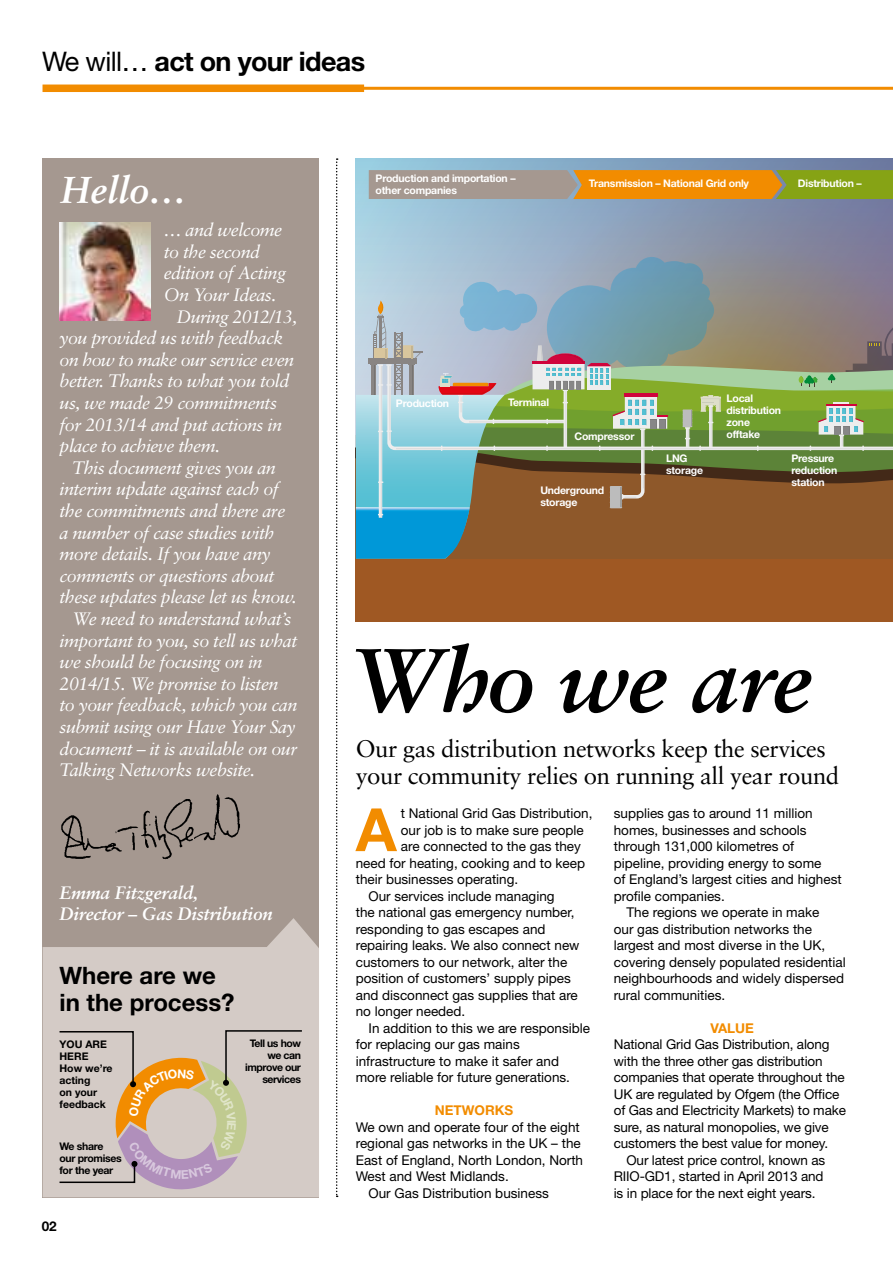
<style>
.page{position:relative;width:893px;height:1263px;background:#fff}
.page>*{position:absolute;margin:0;border:0;box-sizing:border-box;transform-origin:0 0}
.t1{font:italic 700 90px "Sabon";letter-spacing:-.01em;color:#000}
.t2{font:700 59.7px "Helvetica Neue";color:#f28c00}
.t3{font:italic 700 37.5px "Sabon";color:#fff}
.t4{font:700 27px "Helvetica Neue";letter-spacing:-.025em;color:#000}
.t5{font:24px/27px "Sabon";letter-spacing:-.02em;color:#000}
.t6{font:700 24px/27px "Helvetica Neue";color:#000}
.t7{font:italic 18px "Sabon";letter-spacing:-.03em;color:#fff}
.t8{font:italic 700 18px/21.6px "Sabon";letter-spacing:-.01em;color:#fff}
.t9{font:13.5px "Helvetica Neue";color:#000}
.t10{font:700 13.5px "Helvetica Neue";color:#f28c00}
.t11{font:700 13.5px "Helvetica Neue";color:#000}
.t12{font:700 10.5px/12px "Helvetica Neue";letter-spacing:-.02em;color:#fff}
.t13{font:700 10.5px/12px "Helvetica Neue";letter-spacing:-.03em;color:#000;text-align:right}
.t14{font:700 10.5px/12px "Helvetica Neue";color:#000}
.s1{font-weight:400}
</style>
<div class="page">
<div style="left:43px;top:158px;width:276px;height:1039px;background:#a59890"></div>
<svg style="left:43px;top:918px;width:276px;height:279px;fill:#d4cbc6"></svg>
<div style="left:43px;top:85px;width:321px;height:7px;background:#f28c00"></div>
<hr style="left:181px;top:87px;width:712px;height:3px;background:#f28c00">
<img style="left:60px;top:223px;width:91px;height:97px">
<div style="left:356px;top:158px;width:537px;height:463px;background:#9f5823"></div>
<svg style="left:356px;top:158px;width:537px;height:99px;background:#8da4bd"></svg>
<svg style="left:356px;top:257px;width:537px;height:302px;background:#88937e"></svg>
<svg style="left:336px;top:158px;width:2px;height:1039px"></svg>
<img style="left:61px;top:794px;width:179px;height:66px">
<svg style="left:369px;top:170px;width:524px;height:29px;background:#ba9540"></svg>
<svg style="left:58px;top:1029px;width:245px;height:161px;background:#cebdaf"></svg>
<h3 class="t4" style="left:42px;top:45px;width:325px"><span class="s1">We will…</span> act on your ideas</h3>
<h3 class="t3" style="left:61px;top:167px;width:128px">Hello…</h3>
<p class="t12" style="left:376px;top:172px;width:141px">Production and importation – other companies</p>
<p class="t12" style="left:589px;top:177px;width:162px">Transmission – National Grid only</p>
<p class="t12" style="left:798px;top:177px;width:65px">Distribution –</p>
<h3 class="t7" style="left:164px;top:219px;width:120px">… and welcome</h3>
<h3 class="t7" style="left:164px;top:241px;width:98px">to the second</h3>
<h3 class="t7" style="left:164px;top:263px;width:124px">edition of Acting</h3>
<h3 class="t7" style="left:164px;top:284px;width:114px">On Your Ideas.</h3>
<h3 class="t7" style="left:176px;top:306px;width:122px">During 2012/13,</h3>
<h3 class="t7" style="left:60px;top:327px;width:225px">you provided us with feedback</h3>
<h3 class="t7" style="left:60px;top:349px;width:236px">on how to make our service even</h3>
<h3 class="t7" style="left:60px;top:371px;width:231px">better. Thanks to what you told</h3>
<h3 class="t7" style="left:60px;top:392px;width:219px">us, we made 29 commitments</h3>
<h3 class="t7" style="left:60px;top:414px;width:224px">for 2013/14 and put actions in</h3>
<h3 class="t7" style="left:60px;top:435px;width:162px">place to achieve them.</h3>
<h3 class="t7" style="left:72px;top:457px;width:205px">This document gives you an</h3>
<h3 class="t7" style="left:60px;top:479px;width:221px">interim update against each of</h3>
<h3 class="t7" style="left:60px;top:500px;width:227px">the commitments and there are</h3>
<h3 class="t7" style="left:60px;top:522px;width:216px">a number of case studies with</h3>
<h3 class="t7" style="left:60px;top:543px;width:212px">more details. If you have any</h3>
<h3 class="t7" style="left:60px;top:565px;width:217px">comments or questions about</h3>
<h3 class="t7" style="left:60px;top:587px;width:239px">these updates please let us know.</h3>
<h3 class="t7" style="left:72px;top:608px;width:221px">We need to understand what’s</h3>
<h3 class="t7" style="left:60px;top:630px;width:239px">important to you, so tell us what</h3>
<h3 class="t7" style="left:60px;top:651px;width:205px">we should be focusing on in</h3>
<h3 class="t7" style="left:60px;top:673px;width:220px">2014/15. We promise to listen</h3>
<h3 class="t7" style="left:60px;top:695px;width:239px">to your feedback, which you can</h3>
<h3 class="t7" style="left:60px;top:716px;width:238px">submit using our Have Your Say</h3>
<h3 class="t7" style="left:60px;top:738px;width:239px">document – it is available on our</h3>
<h3 class="t7" style="left:60px;top:759px;width:197px">Talking Networks website.</h3>
<h3 class="t8" style="left:60px;top:881px;width:215px">Emma Fitzgerald,<br>Director – Gas Distribution</h3>
<h3 class="t6" style="left:60px;top:961px;width:177px">Where are we in the process?</h3>
<p class="t14" style="left:60px;top:1038px;width:55px">YOU ARE<br>HERE<br>How we’re acting<br>on your feedback</p>
<p class="t13" style="left:245px;top:1037px;width:57px">Tell us how we can improve our services</p>
<p class="t13" style="left:59px;top:1140px;width:64px;text-align:left">We share our promises for the year</p>
<p class="t11" style="left:42px;top:1217px;width:17px">02</p>
<p class="t12" style="left:396px;top:396px;width:55px">Production</p>
<p class="t12" style="left:508px;top:396px;width:43px">Terminal</p>
<p class="t12" style="left:574px;top:430px;width:61px">Compressor</p>
<p class="t12" style="left:540px;top:484px;width:66px">Underground storage</p>
<p class="t12" style="left:666px;top:452px;width:39px">LN G storage</p>
<p class="t12" style="left:726px;top:392px;width:56px">Local distribution zone offtake</p>
<p class="t12" style="left:791px;top:452px;width:47px">Pressure reduction station</p>
<h1 class="t1" style="left:353px;top:626px;width:461px">Who we are</h1>
<h3 class="t5" style="left:356px;top:735px;width:485px">Our gas distribution networks keep the services your community relies on running all year round</h3>
<h2 class="t2" style="left:356px;top:793px;width:42px">A</h2>
<p class="t9" style="left:401px;top:805px;width:193px">t National Grid Gas Distribution,</p>
<p class="t9" style="left:614px;top:805px;width:200px">supplies gas to around 11 million</p>
<p class="t9" style="left:614px;top:822px;width:194px">homes, businesses and schools</p>
<p class="t9" style="left:614px;top:838px;width:182px">through 131,000 kilometres of</p>
<p class="t9" style="left:614px;top:855px;width:209px">pipeline, providing energy to some</p>
<p class="t9" style="left:614px;top:871px;width:229px">of England’s largest cities and highest</p>
<p class="t9" style="left:614px;top:888px;width:113px">profile companies.</p>
<p class="t9" style="left:626px;top:904px;width:194px">The regions we operate in make</p>
<p class="t9" style="left:614px;top:921px;width:200px">our gas distribution networks the</p>
<p class="t9" style="left:614px;top:937px;width:213px">largest and most diverse in the UK,</p>
<p class="t9" style="left:614px;top:954px;width:234px">covering densely populated residential</p>
<p class="t9" style="left:614px;top:970px;width:232px">neighbourhoods and widely dispersed</p>
<p class="t9" style="left:614px;top:987px;width:113px">rural communities.</p>
<p class="t10" style="left:710px;top:1019px;width:35px">ValUE</p>
<p class="t9" style="left:614px;top:1036px;width:217px">National Grid Gas Distribution, along</p>
<p class="t9" style="left:614px;top:1053px;width:210px">with the three other gas distribution</p>
<p class="t9" style="left:614px;top:1069px;width:232px">companies that operate throughout the</p>
<p class="t9" style="left:614px;top:1086px;width:227px">UK are regulated by Ofgem (the Office</p>
<p class="t9" style="left:614px;top:1102px;width:234px">of Gas and Electricity Markets) to make</p>
<p class="t9" style="left:614px;top:1119px;width:217px">sure, as natural monopolies, we give</p>
<p class="t9" style="left:614px;top:1135px;width:216px">customers the best value for money.</p>
<p class="t9" style="left:626px;top:1152px;width:200px">Our latest price control, known as</p>
<p class="t9" style="left:614px;top:1168px;width:211px">RIIO-GD1, started in April 2013 and</p>
<p class="t9" style="left:614px;top:1185px;width:203px">is in place for the next eight years.</p>
<p class="t9" style="left:401px;top:822px;width:184px">our job is to make sure people</p>
<p class="t9" style="left:401px;top:838px;width:182px">are connected to the gas they</p>
<p class="t9" style="left:356px;top:855px;width:231px">need for heating, cooking and to keep</p>
<p class="t9" style="left:356px;top:871px;width:164px">their businesses operating.</p>
<p class="t9" style="left:369px;top:888px;width:188px">Our services include managing</p>
<p class="t9" style="left:356px;top:904px;width:220px">the national gas emergency number,</p>
<p class="t9" style="left:356px;top:921px;width:191px">responding to gas escapes and</p>
<p class="t9" style="left:356px;top:937px;width:225px">repairing leaks. We also connect new</p>
<p class="t9" style="left:356px;top:954px;width:213px">customers to our network, alter the</p>
<p class="t9" style="left:356px;top:970px;width:217px">position of customers’ supply pipes</p>
<p class="t9" style="left:356px;top:987px;width:224px">and disconnect gas supplies that are</p>
<p class="t9" style="left:356px;top:1003px;width:111px">no longer needed.</p>
<p class="t9" style="left:369px;top:1020px;width:223px">In addition to this we are responsible</p>
<p class="t9" style="left:356px;top:1036px;width:166px">for replacing our gas mains</p>
<p class="t9" style="left:356px;top:1053px;width:205px">infrastructure to make it safer and</p>
<p class="t9" style="left:356px;top:1069px;width:216px">more reliable for future generations.</p>
<p class="t10" style="left:435px;top:1102px;width:80px">netwo rks</p>
<p class="t9" style="left:356px;top:1119px;width:226px">We own and operate four of the eight</p>
<p class="t9" style="left:356px;top:1135px;width:227px">regional gas networks in the UK – the</p>
<p class="t9" style="left:356px;top:1152px;width:229px">East of England, North London, North</p>
<p class="t9" style="left:356px;top:1168px;width:155px">West and West Midlands.</p>
<p class="t9" style="left:369px;top:1185px;width:182px">Our Gas Distribution business</p>
</div>
